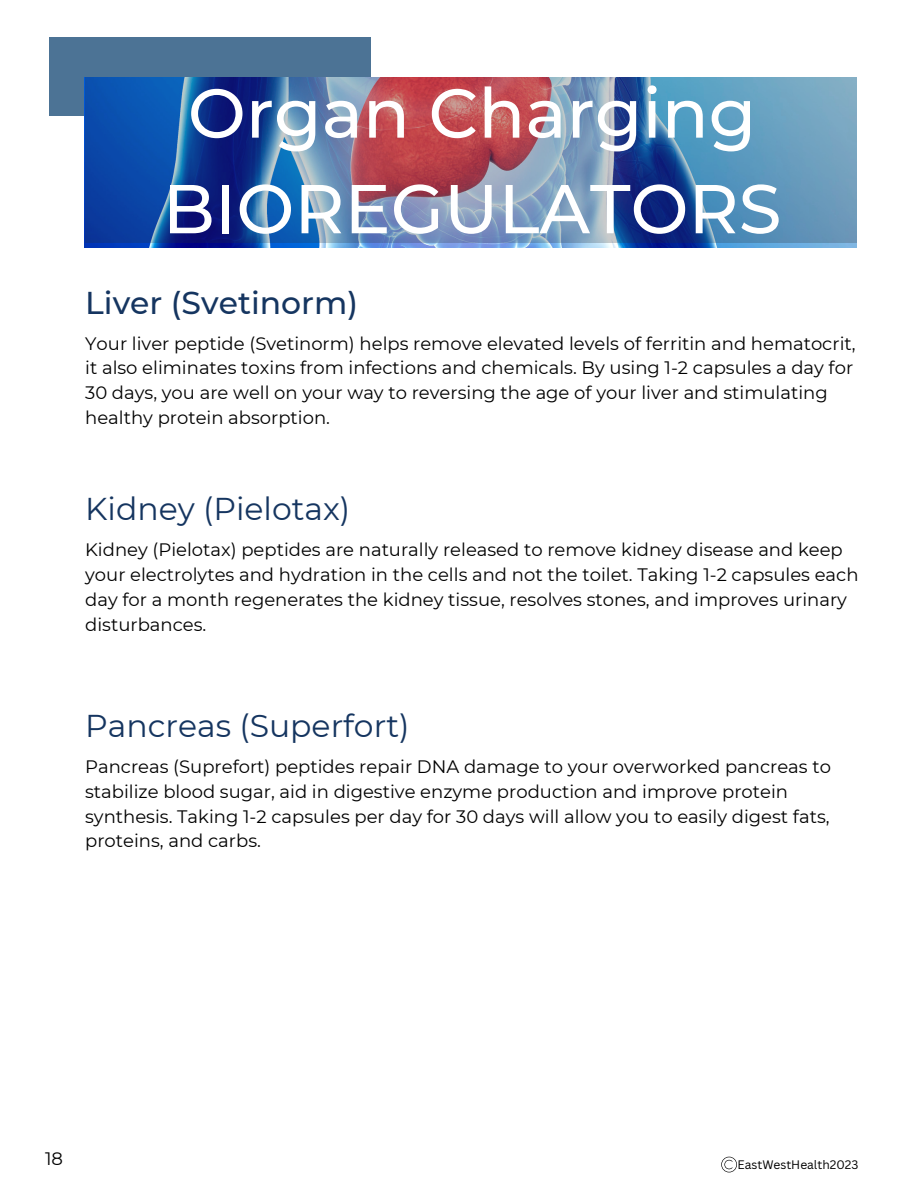
<style>
.page{position:relative;width:918px;height:1188px;background:#fff}
.page>*{position:absolute;margin:0;border:0;box-sizing:border-box;transform-origin:0 0}
.t1{font:500 69px/95.7px "Montserrat";color:#fff;text-align:center}
.t2{font:31.5px "Montserrat";color:#153560}
.t3{font:500 31.5px "Montserrat";color:#153560}
.t4{font:18px/24.8px "Montserrat";color:#000}
.t5{font:12px "Canva Sans";color:#000}
</style>
<div class="page">
<div style="left:49px;top:37px;width:321px;height:79px;background:#4c7395"></div>
<img style="left:84px;top:78px;width:773px;height:169px">
<svg style="left:721px;top:1157px;width:16px;height:15px"></svg>
<svg style="left:85px;top:78px;width:772px;height:165px;background:#5c709f"></svg>
<h1 class="t1" style="left:163px;top:65px;width:620px">Organ Charging<br>BIOREGULATORS</h1>
<h2 class="t3" style="left:85px;top:283px;width:274px">Liver (Svetinorm)</h2>
<p class="t4" style="left:85px;top:331px;width:772px">Your liver peptide (Svetinorm) helps remove elevated levels of ferritin and hematocrit, it also eliminates toxins from infections and chemicals. By using 1-2 capsules a day for 30 days, you are well on your way to reversing the age of your liver and stimulating healthy protein absorption.</p>
<h2 class="t2" style="left:85px;top:490px;width:267px">Kidney (Pielotax)</h2>
<p class="t4" style="left:85px;top:538px;width:775px">Kidney (Pielotax) peptides are naturally released to remove kidney disease and keep your electrolytes and hydration in the cells and not the toilet. Taking 1-2 capsules each day for a month regenerates the kidney tissue, resolves stones, and improves urinary disturbances.</p>
<h2 class="t2" style="left:85px;top:706px;width:326px">Pancreas (Superfort)</h2>
<p class="t4" style="left:85px;top:754px;width:747px">Pancreas (Suprefort) peptides repair DNA damage to your overworked pancreas to stabilize blood sugar, aid in digestive enzyme production and improve protein synthesis. Taking 1-2 capsules per day for 30 days will allow you to easily digest fats, proteins, and carbs.</p>
<p class="t4" style="left:45px;top:1146px;width:19px">18</p>
<p class="t5" style="left:738px;top:1156px;width:122px">EastWestHealth2023</p>
</div>
